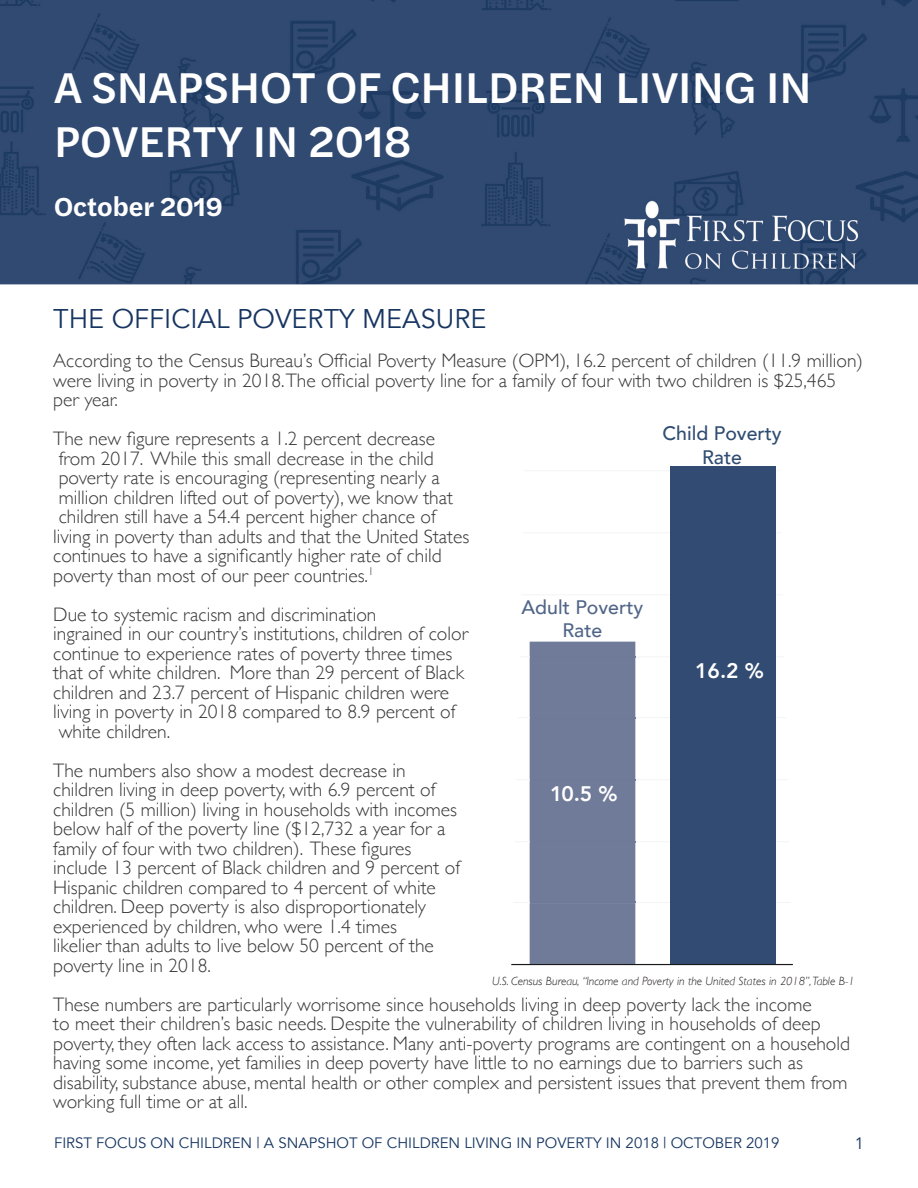
<style>
.page{position:relative;width:918px;height:1188px;background:#fff}
.page>*{position:absolute;margin:0;border:0;box-sizing:border-box;transform-origin:0 0}
.t1{font:500 45px/54px "Halyard Text";color:#fff}
.t2{font:27px "Avenir";color:#173561}
.t3{font:600 27px "Halyard Text";color:#fff}
.t4{font:800 21px "Avenir";color:#fff}
.t5{font:300 19.5px/19.5px "Gill Sans";color:#373837}
.t6{font:500 19.5px/23.4px "Avenir";color:#516588;text-align:center}
.t7{font:500 19.5px/23.4px "Avenir";color:#2f4c72;text-align:center}
.t8{font:16.5px "Avenir";color:#163561}
.t9{font:15px "Avenir";color:#163561}
.t10{font:italic 300 12px "Gill Sans";color:#231f20}
</style>
<div class="page">
<img style="left:0;top:0;width:918px;height:284px">
<hr style="left:512px;top:594px;width:280px;height:1px;background:#f4f5f6">
<hr style="left:512px;top:532px;width:280px;height:1px;background:#f4f5f6">
<hr style="left:512px;top:470px;width:280px;height:1px;background:#f4f5f6">
<div style="left:670px;top:466px;width:106px;height:499px;background:#314b72"></div>
<svg style="left:511px;top:642px;width:282px;height:324px"></svg>
<hr style="left:512px;top:964px;width:280px;height:1px;background:#181818">
<img style="left:619px;top:196px;width:244px;height:79px">
<h1 class="t1" style="left:54px;top:58px;width:759px">A SNAPSHOT OF CHILDREN LIVING IN<br>POVERTY IN 2018</h1>
<h2 class="t3" style="left:54px;top:187px;width:170px">October 2019</h2>
<h2 class="t2" style="left:53px;top:303px;width:435px">THE OFFICIAL POVERTY MEASURE</h2>
<p class="t5" style="left:53px;top:350px;width:811px">According to the Census Bureau’s Official Poverty Measure (OPM), 16.2 percent of children (11.9 million) were living in poverty in 2018.The official poverty line for a family of four with two children is $25,465 per year.</p>
<p class="t5" style="left:53px;top:428px;width:418px">The new figure represents a 1.2 percent decrease from 2017. While this small decrease in the child poverty rate is encouraging (representing nearly a million children lifted out of poverty), we know that children still have a 54.4 percent higher chance of living in poverty than adults and that the United States continues to have a significantly higher rate of child poverty than most of our peer countries.<sup>1</sup></p>
<p class="t5" style="left:53px;top:604px;width:417px">Due to systemic racism and discrimination<br>ingrained in our country’s institutions, children of color continue to experience rates of poverty three times that of white children. More than 29 percent of Black children and 23.7 percent of Hispanic children were living in poverty in 2018 compared to 8.9 percent of white children.</p>
<p class="t5" style="left:53px;top:760px;width:408px">The numbers also show a modest decrease in children living in deep poverty, with 6.9 percent of children (5 million) living in households with incomes below half of the poverty line ($12,732 a year for a family of four with two children). These figures include 13 percent of Black children and 9 percent of Hispanic children compared to 4 percent of white children. Deep poverty is also disproportionately experienced by children, who were 1.4 times<br>likelier than adults to live below 50 percent of the poverty line in 2018.</p>
<p class="t5" style="left:53px;top:994px;width:798px">These numbers are particularly worrisome since households living in deep poverty lack the income<br>to meet their children’s basic needs. Despite the vulnerability of children living in households of deep poverty, they often lack access to assistance. Many anti-poverty programs are contingent on a household having some income, yet families in deep poverty have little to no earnings due to barriers such as disability, substance abuse, mental health or other complex and persistent issues that prevent them from working full time or at all.</p>
<p class="t9" style="left:54px;top:1133px;width:727px">FIRST FOCUS ON CHILDREN | A SNAPSHOT OF CHILDREN LIVING IN POVERTY IN 2018 | OCTOBER 2019</p>
<p class="t8" style="left:855px;top:1133px;width:11px">1</p>
<p class="t7" style="left:663px;top:421px;width:121px">Child Poverty<br>Rate</p>
<p class="t6" style="left:522px;top:594px;width:123px">Adult Poverty<br>Rate</p>
<p class="t4" style="left:695px;top:654px;width:70px">16.2 %</p>
<p class="t4" style="left:550px;top:777px;width:69px">10.5 %</p>
<p class="t10" style="left:492px;top:974px;width:364px">U.S. Census Bureau, “Income and Poverty in the United States in 2018”, Table B-1</p>
</div>
